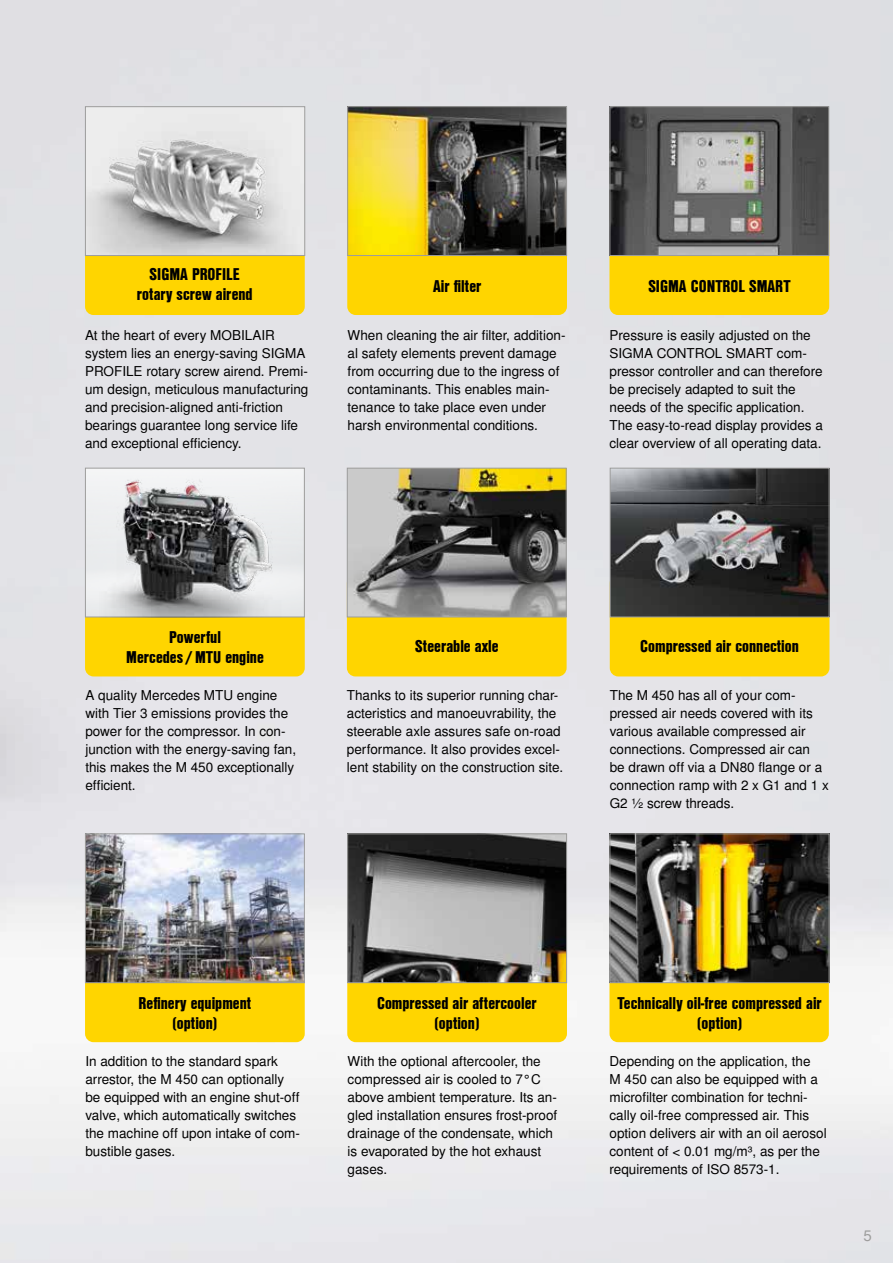
<style>
.page{position:relative;width:893px;height:1263px;background:#fff}
.page>*{position:absolute;margin:0;border:0;box-sizing:border-box;transform-origin:0 0}
.t1{font:16.5px/19.5px "Nimbus San L Bla Con";color:#000;text-align:center}
.t2{font:15px "Nimbus San L";color:#9d9d9c}
.t3{font:13.5px/18px "Nimbus San L";color:#000}
</style>
<div class="page">
<img style="left:0;top:0;width:893px;height:1263px">
<img style="left:0;top:86px;width:216px;height:962px">
<div style="left:347px;top:940px;width:220px;height:102px;background:#ffd500;border-radius:9px"></div>
<div style="left:347px;top:213px;width:220px;height:102px;background:#ffd500;border-radius:9px"></div>
<div style="left:347px;top:574px;width:220px;height:102px;background:#ffd500;border-radius:9px"></div>
<img style="left:349px;top:835px;width:216px;height:146px">
<div style="left:347px;top:833px;width:220px;height:150px;border:1px solid #9d9d9c"></div>
<div style="left:85px;top:940px;width:220px;height:102px;background:#ffd500;border-radius:9px"></div>
<div style="left:85px;top:213px;width:220px;height:102px;background:#ffd500;border-radius:9px"></div>
<div style="left:85px;top:574px;width:220px;height:102px;background:#ffd500;border-radius:9px"></div>
<img style="left:87px;top:108px;width:216px;height:146px">
<div style="left:85px;top:106px;width:220px;height:150px;border:1px solid #9d9d9c"></div>
<img style="left:87px;top:835px;width:216px;height:146px">
<div style="left:85px;top:833px;width:220px;height:150px;border:1px solid #9d9d9c"></div>
<img style="left:87px;top:470px;width:216px;height:145px">
<div style="left:85px;top:468px;width:220px;height:149px;border:1px solid #9d9d9c"></div>
<img style="left:349px;top:108px;width:216px;height:146px">
<div style="left:347px;top:106px;width:220px;height:150px;border:1px solid #9d9d9c"></div>
<img style="left:349px;top:470px;width:216px;height:145px">
<div style="left:347px;top:468px;width:220px;height:149px;border:1px solid #9d9d9c"></div>
<div style="left:609px;top:940px;width:220px;height:102px;background:#ffd500;border-radius:9px"></div>
<div style="left:609px;top:213px;width:220px;height:102px;background:#ffd500;border-radius:9px"></div>
<div style="left:610px;top:574px;width:219px;height:102px;background:#ffd500;border-radius:9px"></div>
<img style="left:611px;top:835px;width:216px;height:146px">
<div style="left:609px;top:833px;width:220px;height:150px;border:1px solid #9d9d9c"></div>
<img style="left:611px;top:108px;width:216px;height:146px">
<div style="left:609px;top:106px;width:220px;height:150px;border:1px solid #9d9d9c"></div>
<img style="left:612px;top:470px;width:215px;height:145px">
<div style="left:610px;top:468px;width:219px;height:149px;border:1px solid #9d9d9c"></div>
<img style="left:91px;top:470px;width:208px;height:147px">
<p class="t1" style="left:137px;top:264px;width:118px">SIGMA PROFILE rotary screw airend</p>
<p class="t3" style="left:85px;top:327px;width:225px">At the heart of every MOBILAIR system lies an energy-saving SIGMA PROFILE rotary screw airend. Premi&shy;um design, meticulous manufacturing and precision-aligned anti-friction bearings guarantee long service life and exceptional efficiency.</p>
<p class="t1" style="left:433px;top:276px;width:50px">Air filter</p>
<p class="t3" style="left:348px;top:327px;width:219px">When cleaning the air filter, addition&shy;al safety elements prevent damage from occurring due to the ingress of contaminants. This enables main&shy;tenance to take place even under harsh environmental conditions.</p>
<p class="t1" style="left:648px;top:276px;width:144px">SIGMA CONTROL SMART</p>
<p class="t3" style="left:609px;top:327px;width:215px">Pressure is easily adjusted on the SIGMA CONTROL SMART com&shy;pressor controller and can therefore be precisely adapted to suit the needs of the specific application.<br>The easy-to-read display provides a clear overview of all operating data.</p>
<p class="t1" style="left:126px;top:627px;width:139px">Powerful<br>Mercedes /MTU engine</p>
<p class="t3" style="left:85px;top:687px;width:212px">A quality Mercedes MTU engine with Tier 3 emissions provides the power for the compressor. In con&shy;junction with the energy-saving fan, this makes the M 450 exceptionally efficient.</p>
<p class="t1" style="left:415px;top:636px;width:85px">Steerable axle</p>
<p class="t3" style="left:347px;top:687px;width:218px">Thanks to its superior running char&shy;acteristics and manoeuvrability, the steerable axle assures safe on-road performance. It also provides excel&shy;lent stability on the construction site.</p>
<p class="t1" style="left:640px;top:636px;width:160px">Compressed air connection</p>
<p class="t3" style="left:610px;top:687px;width:221px">The M 450 has all of your com&shy;pressed air needs covered with its various available compressed air connections. Compressed air can<br>be drawn off via a DN80 flange or a connection ramp with 2 x G1 and 1 x<br>G2 ½ screw threads.</p>
<p class="t1" style="left:139px;top:993px;width:114px">Refinery equipment (option)</p>
<p class="t3" style="left:85px;top:1053px;width:216px">In addition to the standard spark arrestor, the M 450 can optionally be equipped with an engine shut-off valve, which automatically switches the machine off upon intake of com&shy;bustible gases.</p>
<p class="t1" style="left:377px;top:993px;width:161px">Compressed air aftercooler (option)</p>
<p class="t3" style="left:348px;top:1053px;width:211px">With the optional aftercooler, the compressed air is cooled to 7°C above ambient temperature. Its an&shy;gled installation ensures frost-proof drainage of the condensate, which is evaporated by the hot exhaust gases.</p>
<p class="t1" style="left:617px;top:993px;width:206px">Technically oil-free compressed air (option)</p>
<p class="t3" style="left:609px;top:1053px;width:219px">Depending on the application, the<br>M 450 can also be equipped with a microfilter combination for techni&shy;cally oil-free compressed air. This option delivers air with an oil aerosol content of &lt; 0.01 mg/m³, as per the requirements of ISO 8573-1.</p>
<p class="t2" style="left:863px;top:1226px;width:10px">5</p>
</div>
